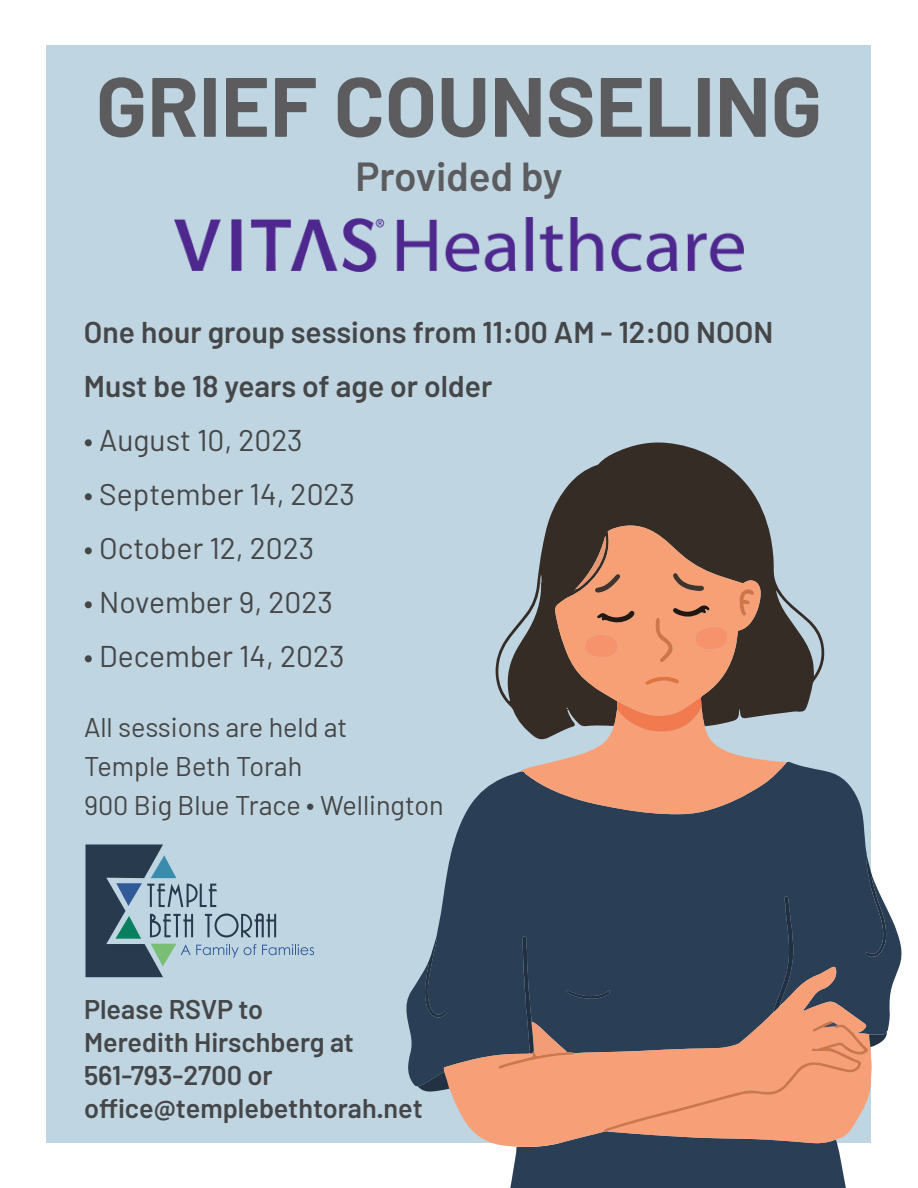
<style>
.page{position:relative;width:918px;height:1188px;background:#fff}
.page>*{position:absolute;margin:0;border:0;box-sizing:border-box;transform-origin:0 0}
.t1{font:700 84px "Barlow";color:#5c5c5f}
.t2{font:600 40.5px "Barlow";color:#5c5c5f}
.t3{font:30px "Barlow";color:#454647}
.t4{font:600 30px/54px "Barlow";color:#454647}
.t5{font:600 27px/33px "Barlow";color:#454647}
.t6{font:27px/39px "Barlow";color:#454647}
</style>
<div class="page">
<div style="left:46px;top:45px;width:826px;height:1098px;background:#bfd5e1"></div>
<svg style="left:406px;top:762px;width:496px;height:325px;fill:#2a3e55"></svg>
<svg style="left:495px;top:442px;width:330px;height:282px"></svg>
<svg style="left:443px;top:966px;width:56px;height:179px;background:#847473"></svg>
<svg style="left:418px;top:1072px;width:31px;height:20px"></svg>
<svg style="left:425px;top:937px;width:22px;height:82px;background:#3b4f64"></svg>
<svg style="left:499px;top:855px;width:388px;height:333px;background:#6f6265"></svg>
<svg style="left:521px;top:524px;width:266px;height:290px;background:#a97b66"></svg>
<img style="left:175px;top:218px;width:568px;height:53px">
<svg style="left:86px;top:845px;width:228px;height:132px"></svg>
<h1 class="t1" style="left:96px;top:44px;width:728px">GRIEF COUNSELING</h1>
<h2 class="t2" style="left:355px;top:151px;width:209px">Provided by</h2>
<p class="t4" style="left:84px;top:305px;width:691px">One hour group sessions from 11:00 AM - 12:00 NOON<br>Must be 18 years of age or older</p>
<p class="t3" style="left:84px;top:419px;width:220px">• August 10, 2023</p>
<p class="t3" style="left:84px;top:473px;width:272px">• September 14, 2023</p>
<p class="t3" style="left:84px;top:527px;width:232px">• October 12, 2023</p>
<p class="t3" style="left:84px;top:581px;width:250px">• November 9, 2023</p>
<p class="t3" style="left:84px;top:635px;width:262px">• December 14, 2023</p>
<p class="t6" style="left:84px;top:706px;width:361px">All sessions are held at<br>Temple Beth Torah<br>900 Big Blue Trace ∙ Wellington</p>
<p class="t5" style="left:84px;top:993px;width:340px">Please RSVP to<br>Meredith Hirschberg at<br>561-793-2700 or office@templebethtorah.net</p>
</div>
